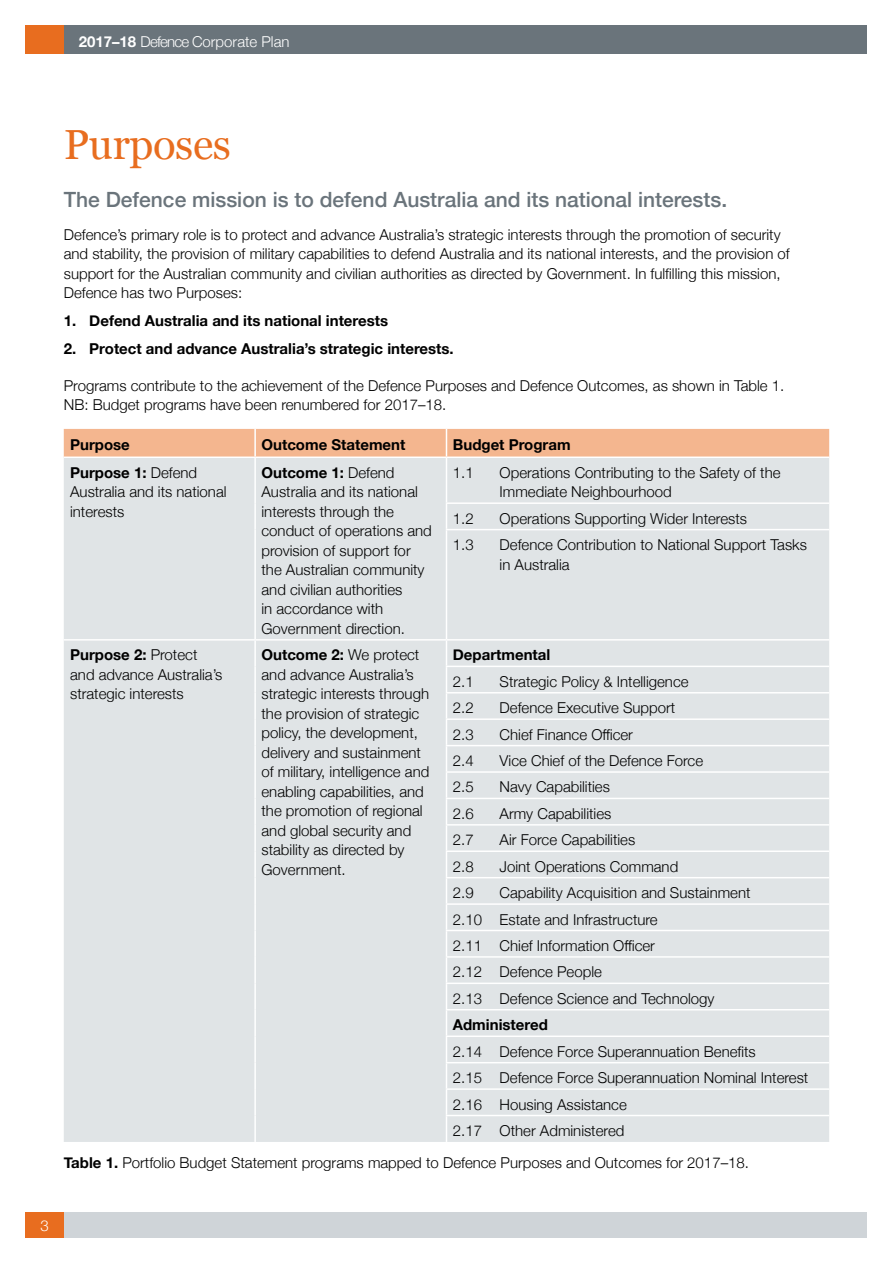
<style>
.page{position:relative;width:893px;height:1263px;background:#fff}
.page>*{position:absolute;margin:0;border:0;box-sizing:border-box;transform-origin:0 0}
.Heading_1{font:42px "Georgia";letter-spacing:-.01em;color:#e86d1f}
.Heading_2{font:500 21px "Helvetica Neue";color:#6a747b}
.Text{font:300 15px/19.5px "Helvetica Neue";color:#000}
.Text-2{font:700 15px "Helvetica Neue";color:#000}
.t1{font:300 15px "Helvetica Neue";color:#fff}
.s1{font-weight:700}
</style>
<div class="page">
<div style="left:26px;top:26px;width:841px;height:28px;background:#6a747b"></div>
<div style="left:26px;top:26px;width:38px;height:28px;background:#e86d1f"></div>
<div style="left:26px;top:1212px;width:841px;height:25px;background:#cfd4d8"></div>
<div style="left:26px;top:1212px;width:38px;height:25px;background:#e86d1f"></div>
<div style="left:64px;top:458px;width:765px;height:684px;background:#e0e4e6"></div>
<div style="left:64px;top:429px;width:765px;height:27px;background:#f4b68f"></div>
<hr style="left:254px;top:458px;width:2px;height:45px;background:#fff">
<hr style="left:254px;top:503px;width:2px;height:27px;background:#fff">
<hr style="left:254px;top:530px;width:2px;height:109px;background:#fff">
<hr style="left:446px;top:458px;width:1px;height:44px;background:#fff">
<hr style="left:446px;top:502px;width:383px;height:2px;background:#fff">
<svg style="left:446px;top:504px;width:1px;height:25px"></svg>
<hr style="left:446px;top:529px;width:383px;height:1px;background:#fff">
<hr style="left:446px;top:530px;width:1px;height:109px;background:#fff">
<hr style="left:64px;top:639px;width:191px;height:2px;background:#fff">
<hr style="left:255px;top:639px;width:191px;height:2px;background:#fff">
<hr style="left:254px;top:641px;width:2px;height:25px;background:#fff">
<hr style="left:254px;top:666px;width:2px;height:27px;background:#fff">
<hr style="left:254px;top:693px;width:2px;height:26px;background:#fff">
<hr style="left:254px;top:719px;width:2px;height:27px;background:#fff">
<hr style="left:254px;top:746px;width:2px;height:26px;background:#fff">
<hr style="left:254px;top:772px;width:2px;height:26px;background:#fff">
<hr style="left:254px;top:798px;width:2px;height:27px;background:#fff">
<hr style="left:254px;top:825px;width:2px;height:26px;background:#fff">
<hr style="left:254px;top:851px;width:2px;height:27px;background:#fff">
<hr style="left:254px;top:878px;width:2px;height:26px;background:#fff">
<hr style="left:254px;top:904px;width:2px;height:26px;background:#fff">
<hr style="left:254px;top:930px;width:2px;height:27px;background:#fff">
<hr style="left:254px;top:957px;width:2px;height:26px;background:#fff">
<hr style="left:254px;top:983px;width:2px;height:27px;background:#fff">
<hr style="left:254px;top:1010px;width:2px;height:26px;background:#fff">
<hr style="left:254px;top:1036px;width:2px;height:27px;background:#fff">
<hr style="left:254px;top:1063px;width:2px;height:26px;background:#fff">
<hr style="left:254px;top:1089px;width:2px;height:26px;background:#fff">
<hr style="left:254px;top:1115px;width:2px;height:27px;background:#fff">
<hr style="left:446px;top:639px;width:383px;height:2px;background:#fff">
<hr style="left:446px;top:666px;width:383px;height:1px;background:#fff">
<hr style="left:446px;top:692px;width:383px;height:1px;background:#fff">
<hr style="left:446px;top:718px;width:383px;height:2px;background:#fff">
<hr style="left:446px;top:745px;width:383px;height:1px;background:#fff">
<hr style="left:446px;top:771px;width:383px;height:2px;background:#fff">
<hr style="left:446px;top:798px;width:383px;height:1px;background:#fff">
<hr style="left:446px;top:824px;width:383px;height:1px;background:#fff">
<hr style="left:446px;top:850px;width:383px;height:2px;background:#fff">
<hr style="left:446px;top:877px;width:383px;height:1px;background:#fff">
<hr style="left:446px;top:903px;width:383px;height:2px;background:#fff">
<hr style="left:446px;top:930px;width:383px;height:1px;background:#fff">
<hr style="left:446px;top:956px;width:383px;height:2px;background:#fff">
<hr style="left:446px;top:982px;width:383px;height:2px;background:#fff">
<hr style="left:446px;top:1009px;width:383px;height:1px;background:#fff">
<hr style="left:446px;top:1035px;width:383px;height:2px;background:#fff">
<hr style="left:446px;top:1062px;width:383px;height:1px;background:#fff">
<hr style="left:446px;top:1088px;width:383px;height:2px;background:#fff">
<hr style="left:446px;top:1115px;width:383px;height:1px;background:#fff">
<svg style="left:446px;top:641px;width:1px;height:501px"></svg>
<p class="t1" style="left:79px;top:30px;width:212px"><span class="s1">2017–18</span> Defence Corporate Plan</p>
<h1 class="Heading_1" style="left:64px;top:114px;width:169px">Purposes</h1>
<h2 class="Heading_2" style="left:64px;top:183px;width:665px">The Defence mission is to defend Australia and its national interests.</h2>
<p class="Text" style="left:64px;top:223px;width:727px">Defence’s primary role is to protect and advance Australia’s strategic interests through the promotion of security and stability, the provision of military capabilities to defend Australia and its national interests, and the provision of support for the Australian community and civilian authorities as directed by Government. In fulfilling this mission, Defence has two Purposes:</p>
<p class="Text-2" style="left:64px;top:309px;width:326px">1. Defend Australia and its national interests</p>
<p class="Text-2" style="left:64px;top:337px;width:391px">2. Protect and advance Australia’s strategic interests.</p>
<p class="Text" style="left:64px;top:374px;width:722px">Programs contribute to the achievement of the Defence Purposes and Defence Outcomes, as shown in Table 1.<br>NB: Budget programs have been renumbered for 2017–18.</p>
<p class="Text-2" style="left:70px;top:432px;width:61px">Purpose</p>
<p class="Text-2" style="left:261px;top:432px;width:145px">Outcome Statement</p>
<p class="Text-2" style="left:453px;top:432px;width:119px">Budget Program</p>
<p class="Text" style="left:70px;top:462px;width:158px"><span class="s1">Purpose 1:</span> Defend<br>Australia and its national interests</p>
<p class="Text" style="left:261px;top:462px;width:172px"><span class="s1">Outcome 1:</span> Defend<br>Australia and its national interests through the conduct of operations and provision of support for the Australian community and civilian authorities<br>in accordance with<br>Government direction.</p>
<p class="Text" style="left:453px;top:461px;width:22px">1.1</p>
<p class="Text" style="left:500px;top:461px;width:282px">Operations Contributing to the Safety of the<br>Immediate Neighbourhood</p>
<p class="Text" style="left:453px;top:507px;width:22px">1.2</p>
<p class="Text" style="left:500px;top:507px;width:249px">Operations Supporting Wider Interests</p>
<p class="Text" style="left:453px;top:534px;width:22px">1.3</p>
<p class="Text" style="left:500px;top:534px;width:309px">Defence Contribution to National Support Tasks in Australia</p>
<p class="Text" style="left:70px;top:644px;width:154px"><span class="s1">Purpose 2:</span> Protect and advance Australia’s strategic interests</p>
<p class="Text" style="left:261px;top:644px;width:169px"><span class="s1">Outcome 2:</span> We protect and advance Australia’s strategic interests through the provision of strategic policy, the development, delivery and sustainment of military, intelligence and enabling capabilities, and the promotion of regional and global security and stability as directed by<br>Government.</p>
<p class="Text-2" style="left:453px;top:643px;width:99px">Departmental</p>
<p class="Text" style="left:453px;top:671px;width:22px">2.1</p>
<p class="Text" style="left:500px;top:671px;width:190px">Strategic Policy &amp; Intelligence</p>
<p class="Text" style="left:453px;top:697px;width:22px">2.2</p>
<p class="Text" style="left:500px;top:697px;width:177px">Defence Executive Support</p>
<p class="Text" style="left:453px;top:723px;width:22px">2.3</p>
<p class="Text" style="left:500px;top:723px;width:135px">Chief Finance Officer</p>
<p class="Text" style="left:453px;top:750px;width:22px">2.4</p>
<p class="Text" style="left:500px;top:750px;width:205px">Vice Chief of the Defence Force</p>
<p class="Text" style="left:453px;top:776px;width:22px">2.5</p>
<p class="Text" style="left:500px;top:776px;width:112px">Navy Capabilities</p>
<p class="Text" style="left:453px;top:803px;width:22px">2.6</p>
<p class="Text" style="left:500px;top:803px;width:113px">Army Capabilities</p>
<p class="Text" style="left:453px;top:829px;width:22px">2.7</p>
<p class="Text" style="left:500px;top:829px;width:137px">Air Force Capabilities</p>
<p class="Text" style="left:453px;top:855px;width:22px">2.8</p>
<p class="Text" style="left:500px;top:855px;width:180px">Joint Operations Command</p>
<p class="Text" style="left:453px;top:882px;width:22px">2.9</p>
<p class="Text" style="left:500px;top:882px;width:252px">Capability Acquisition and Sustainment</p>
<p class="Text" style="left:453px;top:908px;width:206px">2.10 Estate and Infrastructure</p>
<p class="Text" style="left:453px;top:935px;width:204px">2.11 Chief Information Officer</p>
<p class="Text" style="left:453px;top:961px;width:151px">2.12 Defence People</p>
<p class="Text" style="left:453px;top:987px;width:263px">2.13 Defence Science and Technology</p>
<p class="Text-2" style="left:453px;top:1013px;width:96px">Administered</p>
<p class="Text" style="left:453px;top:1040px;width:304px">2.14 Defence Force Superannuation Benefits</p>
<p class="Text" style="left:453px;top:1067px;width:357px">2.15 Defence Force Superannuation Nominal Interest</p>
<p class="Text" style="left:453px;top:1093px;width:175px">2.16 Housing Assistance</p>
<p class="Text" style="left:453px;top:1120px;width:173px">2.17 Other Administered</p>
<p class="Text" style="left:64px;top:1152px;width:687px"><span class="s1">Table 1.</span> Portfolio Budget Statement programs mapped to Defence Purposes and Outcomes for 2017–18.</p>
<p class="t1" style="left:40px;top:1213px;width:10px">3</p>
</div>
